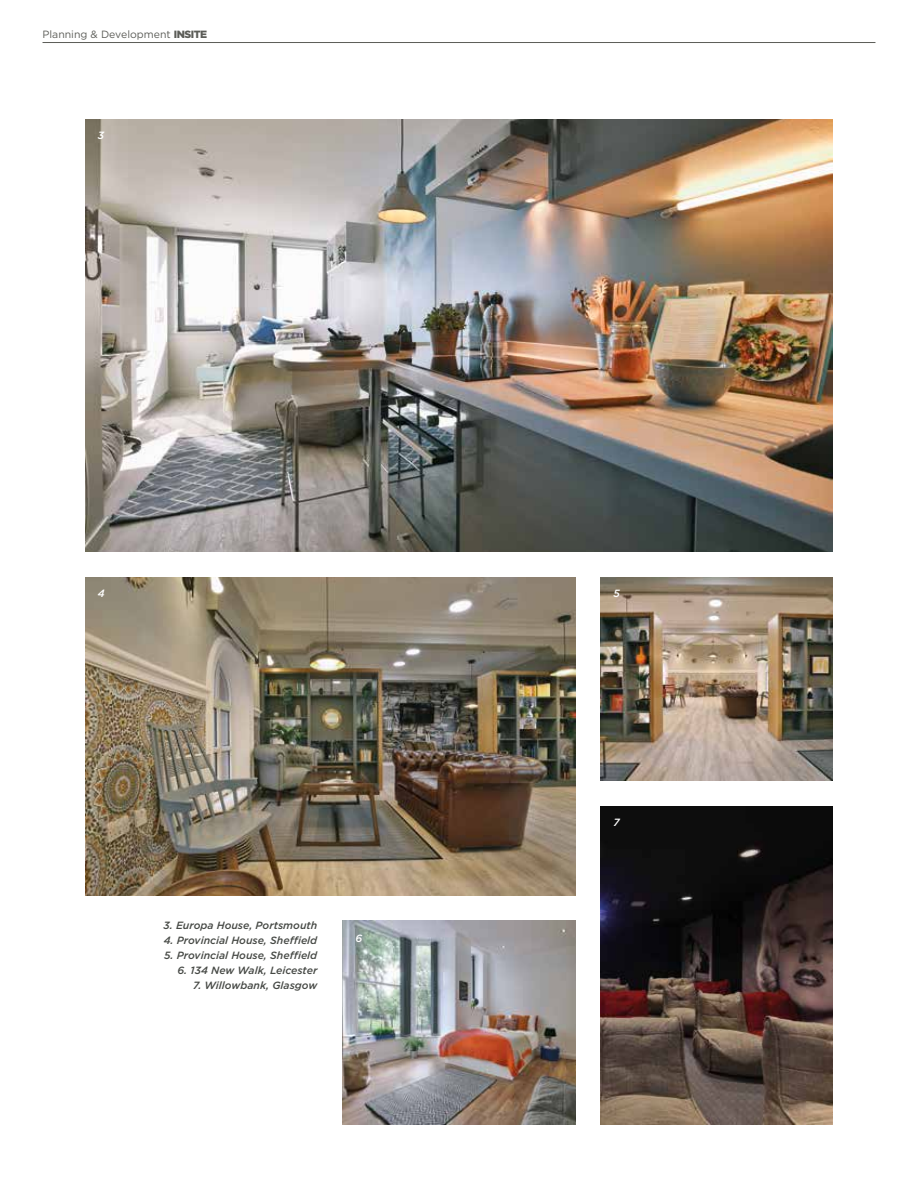
<style>
.page{position:relative;width:918px;height:1188px;background:#fff}
.page>*{position:absolute;margin:0;border:0;box-sizing:border-box;transform-origin:0 0}
.t1{font:italic 500 10.5px "Gotham";color:#464945}
.t2{font:10.5px "Gotham";color:#5c5d58}
.t3{font:italic 500 10.5px "Gotham";color:#fff}
.s1{font-weight:900}
</style>
<div class="page">
<img style="left:85px;top:577px;width:490px;height:319px">
<img style="left:85px;top:119px;width:748px;height:433px">
<img style="left:601px;top:577px;width:232px;height:204px">
<img style="left:601px;top:806px;width:232px;height:318px">
<img style="left:343px;top:921px;width:232px;height:203px">
<hr style="left:43px;top:42px;width:832px;height:1px;background:#5c5d58">
<p class="t2" style="left:43px;top:27px;width:166px">Planning &amp; Development <span class="s1">INSITE</span></p>
<p class="t3" style="left:98px;top:129px;width:8px">3</p>
<p class="t3" style="left:98px;top:587px;width:8px">4</p>
<p class="t3" style="left:613px;top:587px;width:8px">5</p>
<p class="t1" style="left:163px;top:919px;width:155px">3. Europa House, Portsmouth</p>
<p class="t1" style="left:164px;top:934px;width:155px">4. Provincial House, Sheffield</p>
<p class="t1" style="left:164px;top:949px;width:155px">5. Provincial House, Sheffield</p>
<p class="t1" style="left:178px;top:964px;width:141px">6. 134 New Walk, Leicester</p>
<p class="t1" style="left:193px;top:979px;width:126px">7. Willowbank, Glasgow</p>
<p class="t3" style="left:356px;top:932px;width:8px">6</p>
<p class="t3" style="left:613px;top:816px;width:8px">7</p>
</div>
